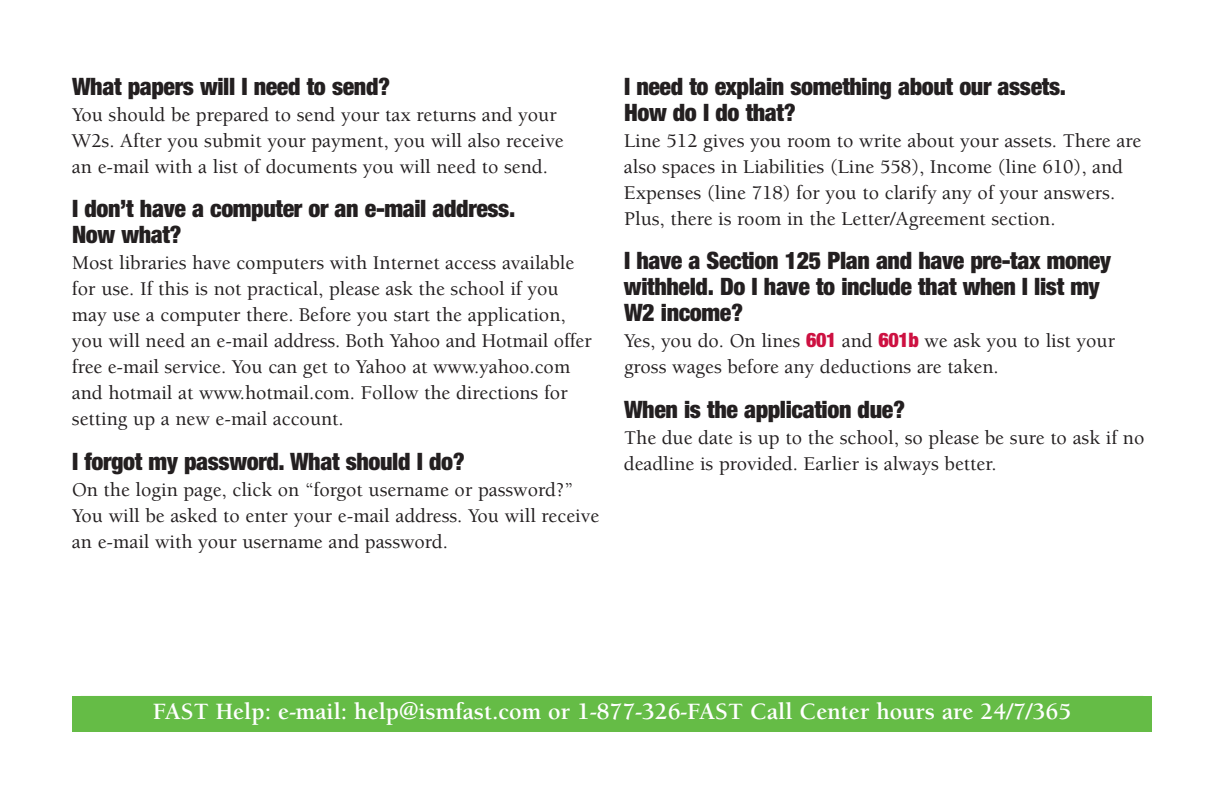
<style>
.page{position:relative;width:1224px;height:792px;background:#fff}
.page>*{position:absolute;margin:0;border:0;box-sizing:border-box;transform-origin:0 0}
.t1{font:900 condensed 24px/26px "Helvetica Neue";letter-spacing:-.015em;color:#231f20}
.t2{font:700 24px "Berkeley Std";color:#fff}
.t3{font:500 20px/26px "Berkeley Std";color:#231f20}
.s1{font-family:"Helvetica Neue";font-weight:900;font-stretch:condensed;color:#cd1141}
</style>
<div class="page">
<div style="left:72px;top:696px;width:1080px;height:36px;background:#65bc46"></div>
<p class="t1" style="left:72px;top:73px;width:320px">What papers will I need to send?</p>
<p class="t3" style="left:72px;top:104px;width:493px">You should be prepared to send your tax returns and your<br>W2s. After you submit your payment, you will also receive an e-mail with a list of documents you will need to send.</p>
<p class="t1" style="left:72px;top:196px;width:445px">I don’t have a computer or an e-mail address.<br>Now what?</p>
<p class="t3" style="left:72px;top:252px;width:521px">Most libraries have computers with Internet access available for use. If this is not practical, please ask the school if you may use a computer there. Before you start the application, you will need an e-mail address. Both Yahoo and Hotmail offer free e-mail service. You can get to Yahoo at www.yahoo.com and hotmail at www.hotmail.com. Follow the directions for setting up a new e-mail account.</p>
<p class="t1" style="left:72px;top:448px;width:394px">I forgot my password. What should I do?</p>
<p class="t3" style="left:72px;top:478px;width:529px">On the login page, click on “forgot username or password?”<br>You will be asked to enter your e-mail address. You will receive an e-mail with your username and password.</p>
<p class="t1" style="left:624px;top:73px;width:444px">I need to explain something about our assets.<br>How do I do that?</p>
<p class="t3" style="left:624px;top:130px;width:519px">Line 512 gives you room to write about your assets. There are also spaces in Liabilities (Line 558), Income (line 610), and Expenses (line 718) for you to clarify any of your answers.<br>Plus, there is room in the Letter/Agreement section.</p>
<p class="t1" style="left:624px;top:248px;width:489px">I have a Section 125 Plan and have pre-tax money withheld. Do I have to include that when I list my<br>W2 income?</p>
<p class="t3" style="left:624px;top:330px;width:493px">Yes, you do. On lines <span class="s1">601</span> and <span class="s1">601b</span> we ask you to list your gross wages before any deductions are taken.</p>
<p class="t1" style="left:624px;top:396px;width:283px">When is the application due?</p>
<p class="t3" style="left:624px;top:426px;width:522px">The due date is up to the school, so please be sure to ask if no deadline is provided. Earlier is always better.</p>
<p class="t2" style="left:153px;top:702px;width:920px">FAST Help: e-mail: help@ismfast.com or 1-877-326-FAST Call Center hours are 24/7/365</p>
</div>
